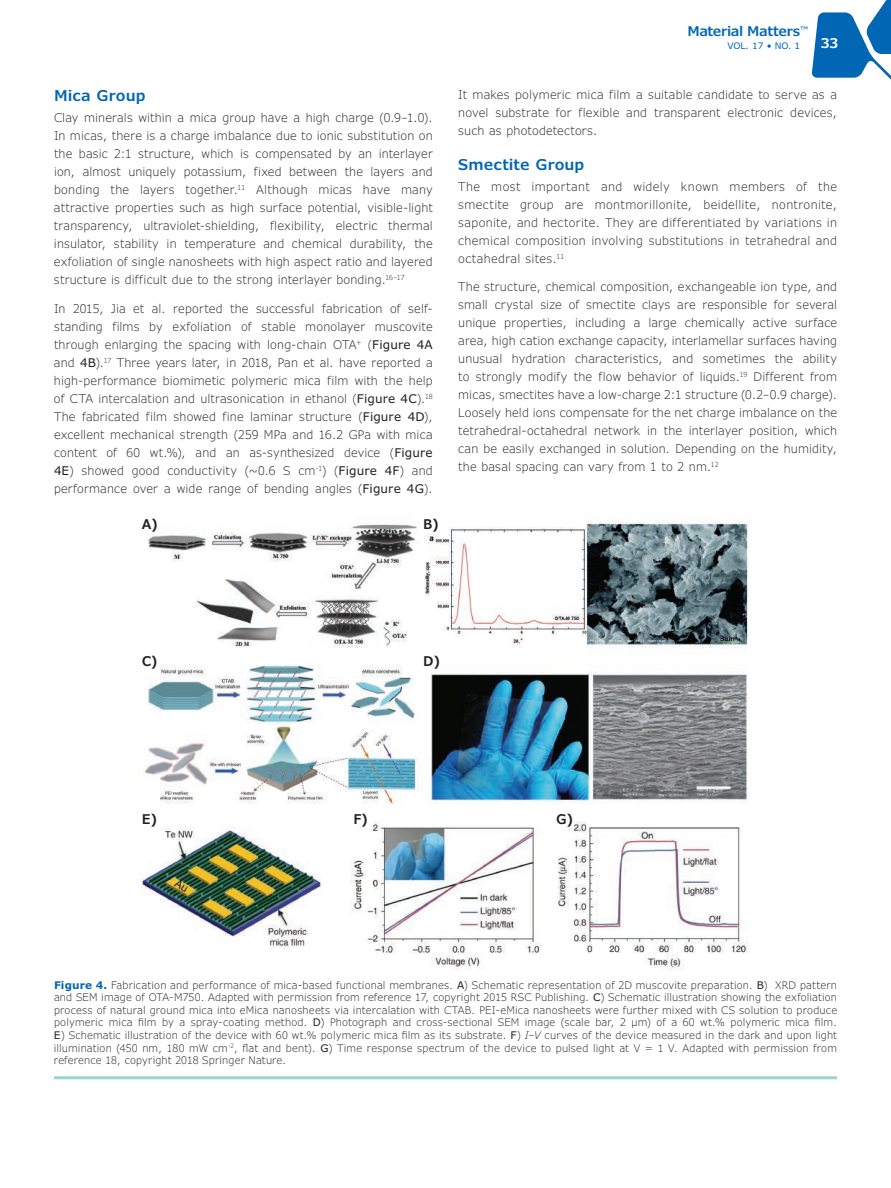
<style>
.page{position:relative;width:891px;height:1188px;background:#fff}
.page>*{position:absolute;margin:0;border:0;box-sizing:border-box;transform-origin:0 0}
.t1{font:18px "Verdana Pro";color:#231f20}
.t2{font:600 15px "Verdana Pro";letter-spacing:.005em;color:#0166b3}
.t3{font:600 13.5px "Verdana Pro";letter-spacing:-.025em;color:#0166b3}
.t4{font:600 13.5px "Verdana Pro";color:#231f20}
.t5{font:600 13.5px "Verdana Pro";color:#fff}
.t6{font:300 12px/18px "Verdana Pro";letter-spacing:.015em;color:#231f20;text-align:justify}
.t7{font:300 10.5px/12.6px "Verdana Pro";letter-spacing:.015em;color:#231f20;text-align:justify}
.t8{font:9px "Verdana Pro";color:#0166b3}
.s1{font-weight:400}
.s2{font-weight:700;color:#0166b3}
.s3{font-style:italic}
</style>
<div class="page">
<svg style="left:812px;top:0;width:79px;height:80px"></svg>
<img style="left:142px;top:521px;width:606px;height:450px">
<hr style="left:54px;top:1076px;width:783px;height:3px;background:#96d5d2">
<p class="t2" style="left:54px;top:86px;width:93px">Mica Group</p>
<p class="t6" style="left:54px;top:109px;width:380px">Clay minerals within a mica group have a high charge (0.9–1.0).<br>In micas, there is a charge imbalance due to ionic substitution on the basic 2:1 structure, which is compensated by an interlayer ion, almost uniquely potassium, fixed between the layers and bonding the layers together.<sup>11</sup> Although micas have many attractive properties such as high surface potential, visible-light transparency, ultraviolet-shielding, flexibility, electric thermal insulator, stability in temperature and chemical durability, the exfoliation of single nanosheets with high aspect ratio and layered structure is difficult due to the strong interlayer bonding.<sup>16–17</sup></p>
<p class="t6" style="left:54px;top:300px;width:380px">In 2015, Jia et al. reported the successful fabrication of self&shy;standing films by exfoliation of stable monolayer muscovite through enlarging the spacing with long-chain OTA<sup>+</sup> (<span class="s1">Figure 4A </span>and <span class="s1">4B</span>).<sup>17</sup> Three years later, in 2018, Pan et al. have reported a high-performance biomimetic polymeric mica film with the help of CTA intercalation and ultrasonication in ethanol (<span class="s1">Figure 4C</span>).<sup>18<br></sup>The fabricated film showed fine laminar structure (<span class="s1">Figure 4D</span>), excellent mechanical strength (259 MPa and 16.2 GPa with mica content of 60 wt.%), and an as-synthesized device (<span class="s1">Figure 4E</span>) showed good conductivity (~0.6 S cm<sup>-1</sup>) (<span class="s1">Figure 4F</span>) and performance over a wide range of bending angles (<span class="s1">Figure 4G</span>).</p>
<p class="t4" style="left:142px;top:515px;width:17px">A)</p>
<p class="t4" style="left:423px;top:515px;width:17px">B)</p>
<p class="t3" style="left:687px;top:23px;width:114px">Material Matters</p>
<p class="t8" style="left:727px;top:40px;width:74px">VOL. 17 • NO. 1</p>
<p class="t8" style="left:800px;top:24px;width:10px">™</p>
<p class="t5" style="left:821px;top:35px;width:19px">33</p>
<p class="t6" style="left:458px;top:86px;width:380px">It makes polymeric mica film a suitable candidate to serve as a novel substrate for flexible and transparent electronic devices, such as photodetectors.</p>
<p class="t2" style="left:458px;top:155px;width:128px">Smectite Group</p>
<p class="t6" style="left:458px;top:177px;width:380px">The most important and widely known members of the smectite group are montmorillonite, beidellite, nontronite, saponite, and hectorite. They are differentiated by variations in chemical composition involving substitutions in tetrahedral and octahedral sites.<sup>11</sup></p>
<p class="t6" style="left:458px;top:278px;width:380px">The structure, chemical composition, exchangeable ion type, and small crystal size of smectite clays are responsible for several unique properties, including a large chemically active surface area, high cation exchange capacity, interlamellar surfaces having unusual hydration characteristics, and sometimes the ability to strongly modify the flow behavior of liquids.<sup>19</sup> Different from micas, smectites have a low-charge 2:1 structure (0.2–0.9 charge).<br>Loosely held ions compensate for the net charge imbalance on the tetrahedral-octahedral network in the interlayer position, which can be easily exchanged in solution. Depending on the humidity, the basal spacing can vary from 1 to 2 nm.<sup>12</sup></p>
<p class="t4" style="left:142px;top:652px;width:17px">C)</p>
<p class="t4" style="left:423px;top:652px;width:18px">D)</p>
<p class="t4" style="left:142px;top:811px;width:17px">E)</p>
<p class="t4" style="left:353px;top:811px;width:16px">F)</p>
<p class="t4" style="left:556px;top:811px;width:18px">G)</p>
<p class="t7" style="left:54px;top:979px;width:785px"><span class="s2">Figure 4.</span> Fabrication and performance of mica-based functional membranes. <span class="s1">A</span>) Schematic representation of 2D muscovite preparation. <span class="s1">B</span>) XRD pattern and SEM image of OTA-M750. Adapted with permission from reference 17, copyright 2015 RSC Publishing. <span class="s1">C</span>) Schematic illustration showing the exfoliation process of natural ground mica into eMica nanosheets via intercalation with CTAB. PEI-eMica nanosheets were further mixed with CS solution to produce polymeric mica film by a spray-coating method. <span class="s1">D</span>) Photograph and cross-sectional SEM image (scale bar, 2 µm) of a 60 wt.% polymeric mica film.<br><span class="s1">E</span>) Schematic illustration of the device with 60 wt.% polymeric mica film as its substrate. <span class="s1">F</span>) <span class="s3">I–V</span> curves of the device measured in the dark and upon light illumination (450 nm, 180 mW cm<sup>-2</sup>, flat and bent). <span class="s1">G</span>) Time response spectrum of the device to pulsed light at V = 1 V. Adapted with permission from reference 18, copyright 2018 Springer Nature.</p>
<h1 class="t1" style="left:640px;top:1013px;width:35px">250</h1>
</div>
